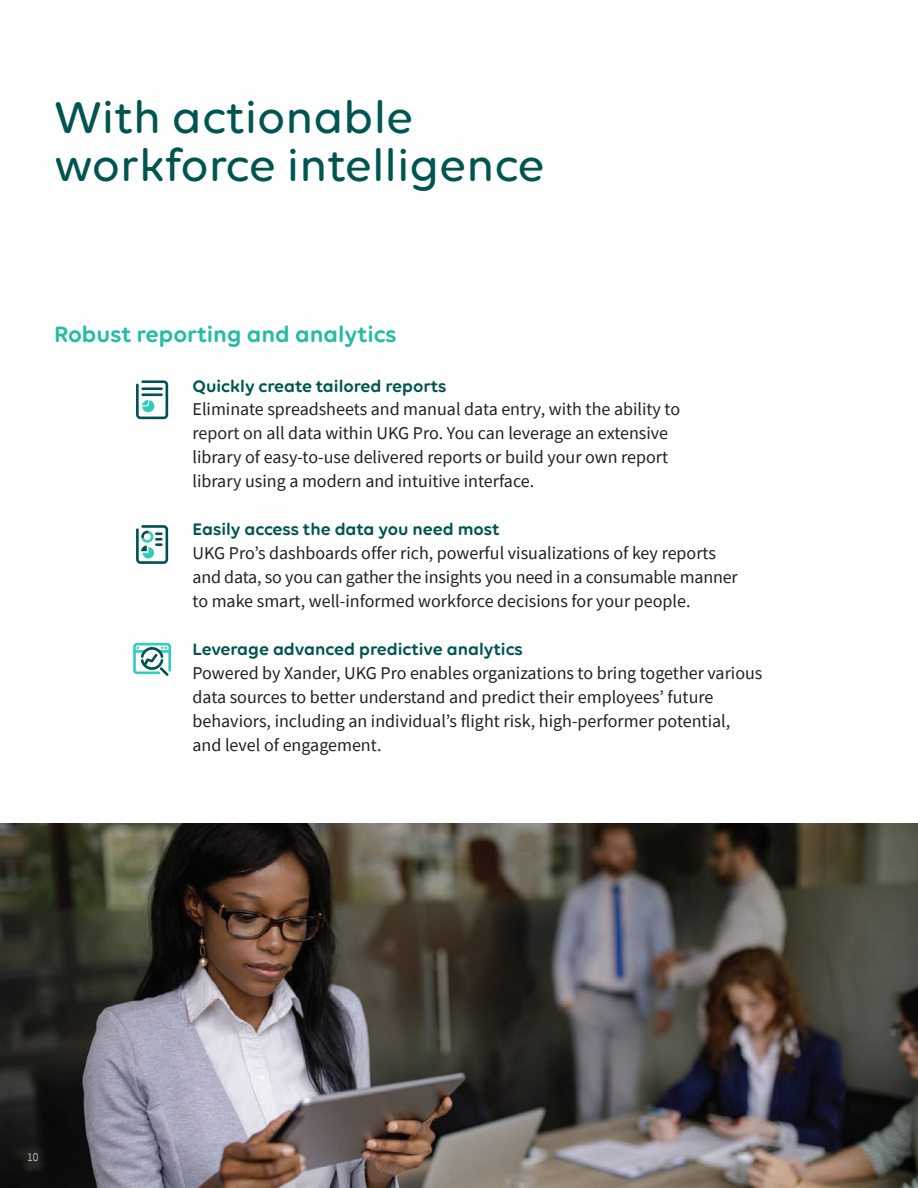
<style>
.page{position:relative;width:918px;height:1188px;background:#fff}
.page>*{position:absolute;margin:0;border:0;box-sizing:border-box;transform-origin:0 0}
.Main_headline_Dark_T{font:500 48px/48px "Volte Rounded";color:#005550}
.Subhead_16_21_Dark_T{font:600 24px "Volte Rounded";color:#24bca4}
.Body_text_9_12_Black{font:18px/24px "Source Sans Pro";color:#231f20}
.Body_text_header_12{font:600 18px "Volte Rounded";color:#005550}
.Subhead_16_21_Dark_T-2{font:600 18px "Volte Rounded";color:#005550}
.Page_number{font:300 12px "Source Sans Pro";color:#fff}
</style>
<div class="page">
<img style="left:0;top:824px;width:918px;height:364px">
<svg style="left:136px;top:380px;width:32px;height:39px"></svg>
<svg style="left:136px;top:525px;width:32px;height:39px"></svg>
<svg style="left:133px;top:643px;width:38px;height:33px"></svg>
<p class="Main_headline_Dark_T" style="left:54px;top:92px;width:492px">With actionable workforce intelligence</p>
<p class="Subhead_16_21_Dark_T" style="left:54px;top:320px;width:344px">Robust reporting and analytics</p>
<p class="Subhead_16_21_Dark_T-2" style="left:193px;top:375px;width:255px">Quickly create tailored reports</p>
<p class="Body_text_9_12_Black" style="left:193px;top:397px;width:489px">Eliminate spreadsheets and manual data entry, with the ability to report on all data within UKG Pro. You can leverage an extensive library of easy-to-use delivered reports or build your own report library using a modern and intuitive interface.</p>
<p class="Body_text_header_12" style="left:193px;top:519px;width:309px">Easily access the data you need most</p>
<p class="Body_text_9_12_Black" style="left:193px;top:541px;width:547px">UKG Pro’s dashboards offer rich, powerful visualizations of key reports and data, so you can gather the insights you need in a consumable manner to make smart, well-informed workforce decisions for your people.</p>
<p class="Body_text_header_12" style="left:193px;top:639px;width:332px">Leverage advanced predictive analytics</p>
<p class="Body_text_9_12_Black" style="left:193px;top:661px;width:571px">Powered by Xander, UKG Pro enables organizations to bring together various data sources to better understand and predict their employees’ future behaviors, including an individual’s flight risk, high-performer potential, and level of engagement.</p>
<p class="Page_number" style="left:27px;top:1150px;width:13px">10</p>
</div>
